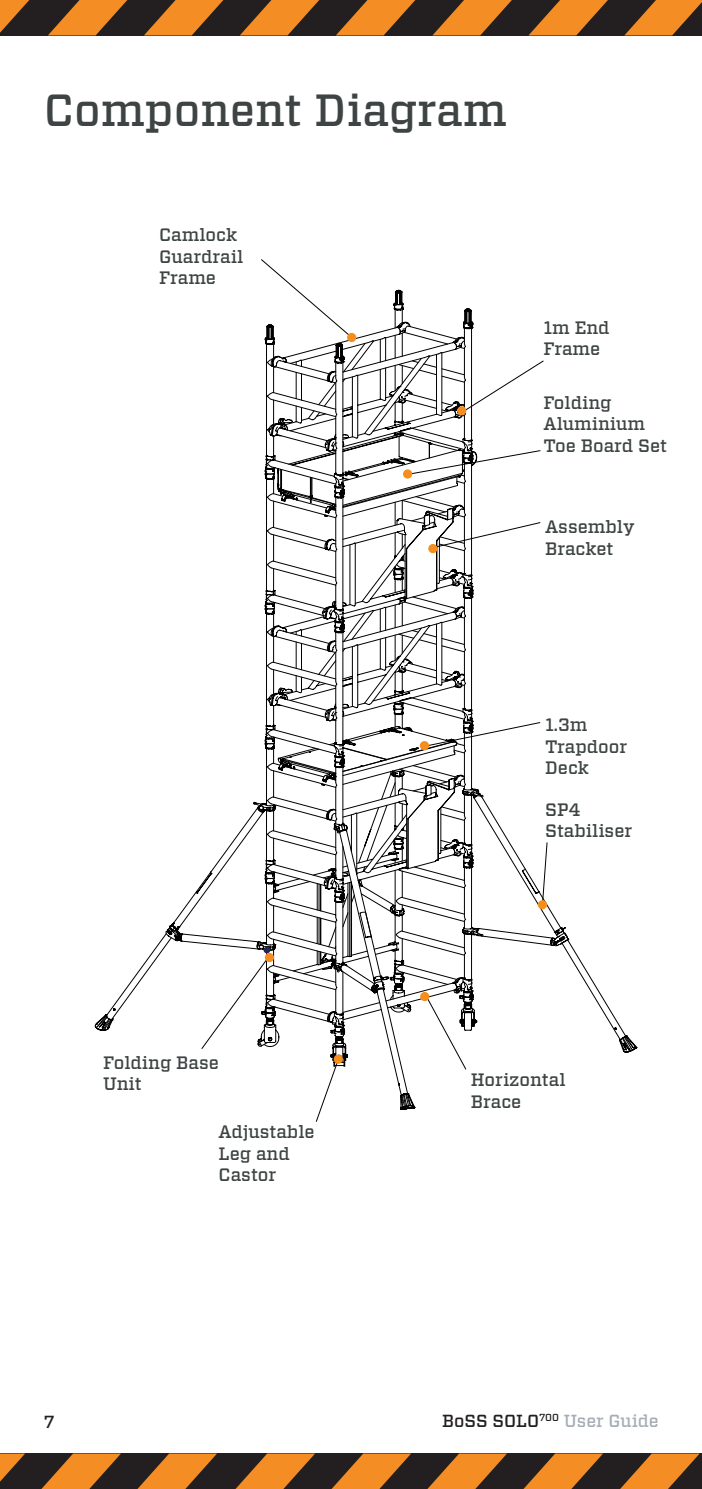
<style>
.page{position:relative;width:702px;height:1489px;background:#fff}
.page>*{position:absolute;margin:0;border:0;box-sizing:border-box;transform-origin:0 0}
.t1{font:500 45px "Vitesse";color:#3d4443}
.t2{font:500 18px/21.5px "Vitesse";color:#3d4443}
.t3{font:500 17.5px "Vitesse";color:#a7adb5}
.t4{font:500 17.5px "Vitesse";color:#231f20}
.s1{color:#231f20}
</style>
<div class="page">
<svg style="left:0;top:0;width:702px;height:35px;background:#8b5521"></svg>
<svg style="left:0;top:1453px;width:702px;height:35px;background:#885421"></svg>
<svg style="left:267px;top:307px;width:204px;height:126px"></svg>
<svg style="left:261px;top:259px;width:94px;height:81px"></svg>
<svg style="left:463px;top:359px;width:81px;height:53px"></svg>
<svg style="left:200px;top:433px;width:436px;height:689px"></svg>
<div style="left:347px;top:333px;width:9px;height:9px;background:#f68e1e;border-radius:50%"></div>
<div style="left:457px;top:406px;width:9px;height:9px;background:#f68e1e;border-radius:50%"></div>
<div style="left:403px;top:469px;width:9px;height:9px;background:#f68e1e;border-radius:50%"></div>
<div style="left:428px;top:544px;width:9px;height:9px;background:#f68e1e;border-radius:50%"></div>
<div style="left:420px;top:741px;width:9px;height:9px;background:#f68e1e;border-radius:50%"></div>
<div style="left:538px;top:900px;width:9px;height:9px;background:#f68e1e;border-radius:50%"></div>
<div style="left:420px;top:991px;width:9px;height:10px;background:#f68e1e;border-radius:50%"></div>
<div style="left:334px;top:1054px;width:9px;height:9px;background:#f68e1e;border-radius:50%"></div>
<svg style="left:265px;top:952px;width:9px;height:10px"></svg>
<h1 class="t1" style="left:44px;top:80px;width:464px">Component Diagram</h1>
<p class="t2" style="left:159px;top:224px;width:85px">Camlock<br>Guardrail<br>Frame</p>
<p class="t2" style="left:103px;top:1051px;width:117px">Folding Base<br>Unit</p>
<p class="t2" style="left:218px;top:1121px;width:98px">Adjustable<br>Leg and<br>Castor</p>
<p class="t2" style="left:543px;top:317px;width:68px">1m End<br>Frame</p>
<p class="t2" style="left:543px;top:391px;width:125px">Folding<br>Aluminium<br>Toe Board Set</p>
<p class="t2" style="left:545px;top:516px;width:91px">Assembly<br>Bracket</p>
<p class="t2" style="left:545px;top:714px;width:84px">1.3m<br>Trapdoor<br>Deck</p>
<p class="t2" style="left:545px;top:798px;width:89px">SP4<br>Stabiliser</p>
<p class="t2" style="left:471px;top:1069px;width:96px">Horizontal<br>Brace</p>
<p class="t4" style="left:44px;top:1409px;width:12px">7</p>
<p class="t3" style="left:442px;top:1409px;width:218px"><span class="s1">BoSS SOLO</span><sup>700</sup> User Guide</p>
</div>
